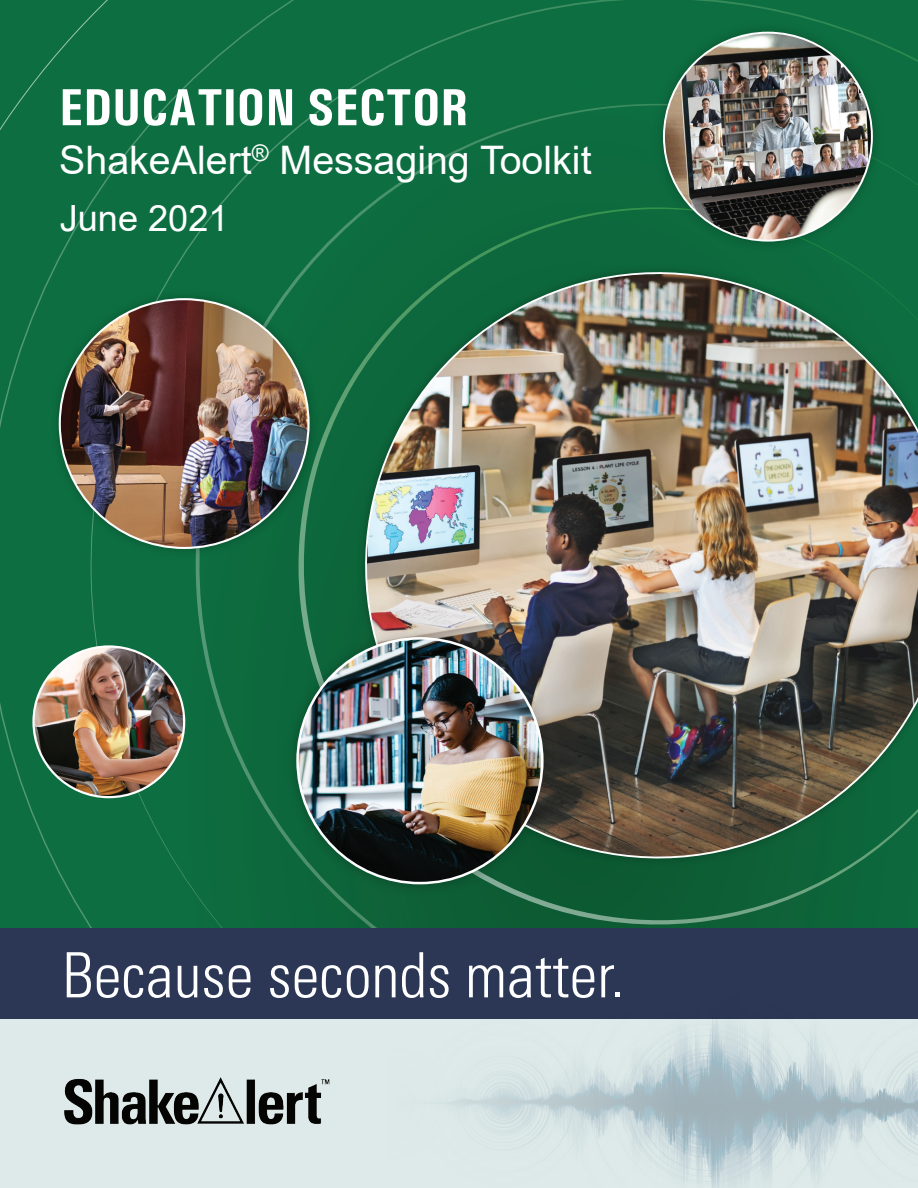
<style>
.page{position:relative;width:918px;height:1188px;background:#fff}
.page>*{position:absolute;margin:0;border:0;box-sizing:border-box;transform-origin:0 0}
.t1{font:300 condensed 62.55px "Univers LT Std";color:#fff}
.t2{font:700 condensed 52.2px "Univers";color:#fff}
.t3{font:39.3px "Arial";color:#fff}
.t4{font:36.15px "Arial";color:#fff}
</style>
<div class="page">
<div style="left:0;top:0;width:91px;height:929px;background:#0d6f41"></div>
<div style="left:91px;top:0;width:827px;height:929px;background:#0d6f41"></div>
<div style="left:196px;top:104px;width:722px;height:825px;background:#0d6d40"></div>
<svg style="left:299px;top:207px;width:619px;height:718px;background:#13693f"></svg>
<img style="left:322px;top:232px;width:596px;height:669px">
<img style="left:280px;top:620px;width:280px;height:281px">
<img style="left:298px;top:638px;width:244px;height:245px;border-radius:122px">
<img style="left:646px;top:15px;width:244px;height:244px">
<img style="left:664px;top:33px;width:208px;height:208px;border-radius:104px">
<img style="left:34px;top:647px;width:150px;height:150px;border-radius:75px">
<img style="left:45px;top:285px;width:278px;height:277px">
<img style="left:60px;top:299px;width:249px;height:249px;border-radius:124px">
<div style="left:0;top:929px;width:918px;height:98px;background:#2b3755"></div>
<div style="left:0;top:1020px;width:918px;height:168px;background:#deeae9"></div>
<img style="left:387px;top:1019px;width:531px;height:169px">
<svg style="left:387px;top:1020px;width:290px;height:168px"></svg>
<img style="left:64px;top:1077px;width:266px;height:48px">
<p class="t2" style="left:59px;top:76px;width:410px">EDUCATION SECTOR</p>
<p class="t3" style="left:59px;top:133px;width:534px">ShakeAlert<sup>®</sup> Messaging Toolkit</p>
<p class="t4" style="left:60px;top:194px;width:170px">June 2021</p>
<p class="t1" style="left:62px;top:938px;width:563px">Because seconds matter.</p>
</div>
